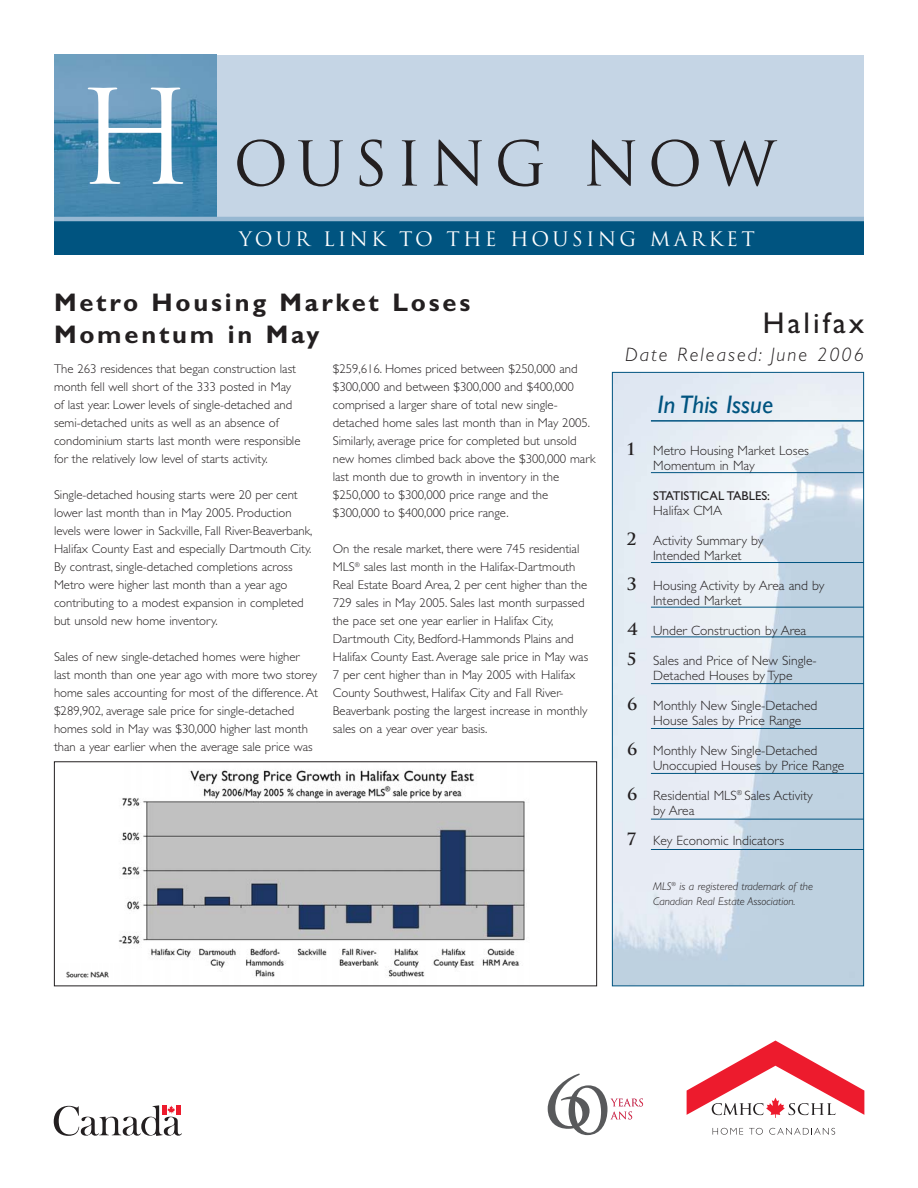
<style>
.page{position:relative;width:918px;height:1188px;background:#fff}
.page>*{position:absolute;margin:0;border:0;box-sizing:border-box;transform-origin:0 0}
.t1{font:127.5px "Trajan";color:#fff;scale:.95 1}
.t2{font:60px "Trajan";letter-spacing:.13em;color:#231f20}
.t3{font:30px "Gill Sans";letter-spacing:.1em;color:#231f20}
.t4{font:700 25.5px/31.5px "Gill Sans";letter-spacing:.11em;color:#231f20}
.t5{font:italic 25.5px "Gill Sans";color:#005480}
.t6{font:19.5px "Trajan";letter-spacing:.165em;color:#fff}
.t7{font:italic 300 19.5px "Gill Sans";letter-spacing:.105em;color:#231f20}
.t8{font:300 13.5px/15px "Gill Sans";color:#231f20}
.t9{font:300 12.75px/18px "Gill Sans";color:#231f20}
.t10{font:12.75px "Gill Sans";color:#231f20}
.t11{font:italic 300 11.25px/15px "Gill Sans";color:#231f20}
.s1{font-family:"Trajan";font-weight:700;font-size:16.5px}
</style>
<div class="page">
<div style="left:212px;top:55px;width:652px;height:162px;background:#c5d5e5"></div>
<div style="left:54px;top:221px;width:810px;height:34px;background:#005480"></div>
<svg style="left:548px;top:1074px;width:95px;height:61px"></svg>
<svg style="left:687px;top:1041px;width:177px;height:77px"></svg>
<svg style="left:713px;top:1128px;width:30px;height:7px"></svg>
<svg style="left:749px;top:1128px;width:14px;height:7px"></svg>
<svg style="left:769px;top:1128px;width:66px;height:7px"></svg>
<svg style="left:54px;top:1105px;width:128px;height:31px"></svg>
<img style="left:614px;top:374px;width:248px;height:610px">
<div style="left:612px;top:372px;width:252px;height:614px;border:1px solid #005480"></div>
<hr style="left:651px;top:420px;width:213px;height:2px;background:#005480">
<hr style="left:651px;top:472px;width:213px;height:1px;background:#005480">
<hr style="left:651px;top:562px;width:213px;height:1px;background:#005480">
<hr style="left:651px;top:607px;width:213px;height:1px;background:#005480">
<hr style="left:651px;top:637px;width:213px;height:1px;background:#005480">
<hr style="left:651px;top:683px;width:213px;height:1px;background:#005480">
<hr style="left:651px;top:728px;width:213px;height:1px;background:#005480">
<hr style="left:651px;top:773px;width:213px;height:1px;background:#005480">
<hr style="left:651px;top:819px;width:213px;height:1px;background:#005480">
<img style="left:54px;top:55px;width:162px;height:162px">
<hr style="left:54px;top:217px;width:810px;height:4px;background:#97b8d2">
<hr style="left:651px;top:849px;width:213px;height:1px;background:#005480">
<img style="left:119px;top:770px;width:406px;height:207px">
<div style="left:54px;top:761px;width:543px;height:225px;border:1px solid #231f20"></div>
<img style="left:66px;top:964px;width:66px;height:14px">
<h1 class="t1" style="left:77px;top:65px;width:124px">H</h1>
<h2 class="t2" style="left:233px;top:130px;width:544px">OUSING NOW</h2>
<h3 class="t6" style="left:239px;top:228px;width:517px">YOUR LINK TO THE HOUSING MARKET</h3>
<h3 class="t4" style="left:54px;top:290px;width:418px">Metro Housing Market Loses<br>Momentum in May</h3>
<p class="t9" style="left:54px;top:361px;width:248px">The 263 residences that began construction last month fell well short of the 333 posted in May of last year. Lower levels of single-detached and semi-detached units as well as an absence of condominium starts last month were responsible for the relatively low level of starts activity.</p>
<p class="t9" style="left:54px;top:487px;width:260px">Single-detached housing starts were 20 per cent lower last month than in May 2005. Production levels were lower in Sackville, Fall River-Beaverbank, Halifax County East and especially Dartmouth City.<br>By contrast, single-detached completions across Metro were higher last month than a year ago contributing to a modest expansion in completed but unsold new home inventory.</p>
<p class="t9" style="left:54px;top:649px;width:266px">Sales of new single-detached homes were higher last month than one year ago with more two storey home sales accounting for most of the difference. At $289,902, average sale price for single-detached homes sold in May was $30,000 higher last month than a year earlier when the average sale price was</p>
<p class="t9" style="left:333px;top:361px;width:264px">$259,616. Homes priced between $250,000 and $300,000 and between $300,000 and $400,000 comprised a larger share of total new single&shy;detached home sales last month than in May 2005.<br>Similarly, average price for completed but unsold new homes climbed back above the $300,000 mark last month due to growth in inventory in the $250,000 to $300,000 price range and the $300,000 to $400,000 price range.</p>
<p class="t9" style="left:333px;top:541px;width:257px">On the resale market, there were 745 residential MLS<sup>®</sup> sales last month in the Halifax-Dartmouth Real Estate Board Area, 2 per cent higher than the 729 sales in May 2005. Sales last month surpassed the pace set one year earlier in Halifax City, Dartmouth City, Bedford-Hammonds Plains and Halifax County East. Average sale price in May was 7 per cent higher than in May 2005 with Halifax County Southwest, Halifax City and Fall River-Beaverbank posting the largest increase in monthly sales on a year over year basis.</p>
<h3 class="t3" style="left:763px;top:312px;width:103px">Halifax</h3>
<h3 class="t7" style="left:625px;top:348px;width:240px">Date Released: June 2006</h3>
<h3 class="t5" style="left:658px;top:396px;width:117px">In This Issue</h3>
<p class="t8" style="left:653px;top:444px;width:157px;text-indent:-26px"><span class="s1">1</span> Metro Housing Market Loses<br>Momentum in May</p>
<p class="t10" style="left:653px;top:491px;width:118px">STATISTICAL TABLES:</p>
<p class="t8" style="left:653px;top:504px;width:70px">Halifax CMA</p>
<p class="t8" style="left:627px;top:534px;width:138px;text-align:center"><span class="s1">2</span> Activity Summary by<br>Intended Market</p>
<p class="t8" style="left:653px;top:579px;width:173px;text-indent:-26px"><span class="s1">3</span> Housing Activity by Area and by<br>Intended Market</p>
<p class="t8" style="left:627px;top:624px;width:181px"><span class="s1">4</span> Under Construction by Area</p>
<p class="t8" style="left:627px;top:654px;width:191px;text-align:center"><span class="s1">5</span> Sales and Price of New Single-<br>Detached Houses by Type</p>
<p class="t8" style="left:653px;top:699px;width:166px;text-indent:-26px"><span class="s1">6</span> Monthly New Single-Detached<br>House Sales by Price Range</p>
<p class="t8" style="left:653px;top:744px;width:193px;text-indent:-26px"><span class="s1">6</span> Monthly New Single-Detached<br>Unoccupied Houses by Price Range</p>
<p class="t8" style="left:653px;top:789px;width:161px;text-indent:-26px"><span class="s1">6</span> Residential MLS<sup>®</sup> Sales Activity by Area</p>
<p class="t8" style="left:627px;top:834px;width:159px"><span class="s1">7</span> Key Economic Indicators</p>
<p class="t11" style="left:653px;top:880px;width:161px">MLS<sup>®</sup> is a registered trademark of the<br>Canadian Real Estate Association.</p>
</div>
